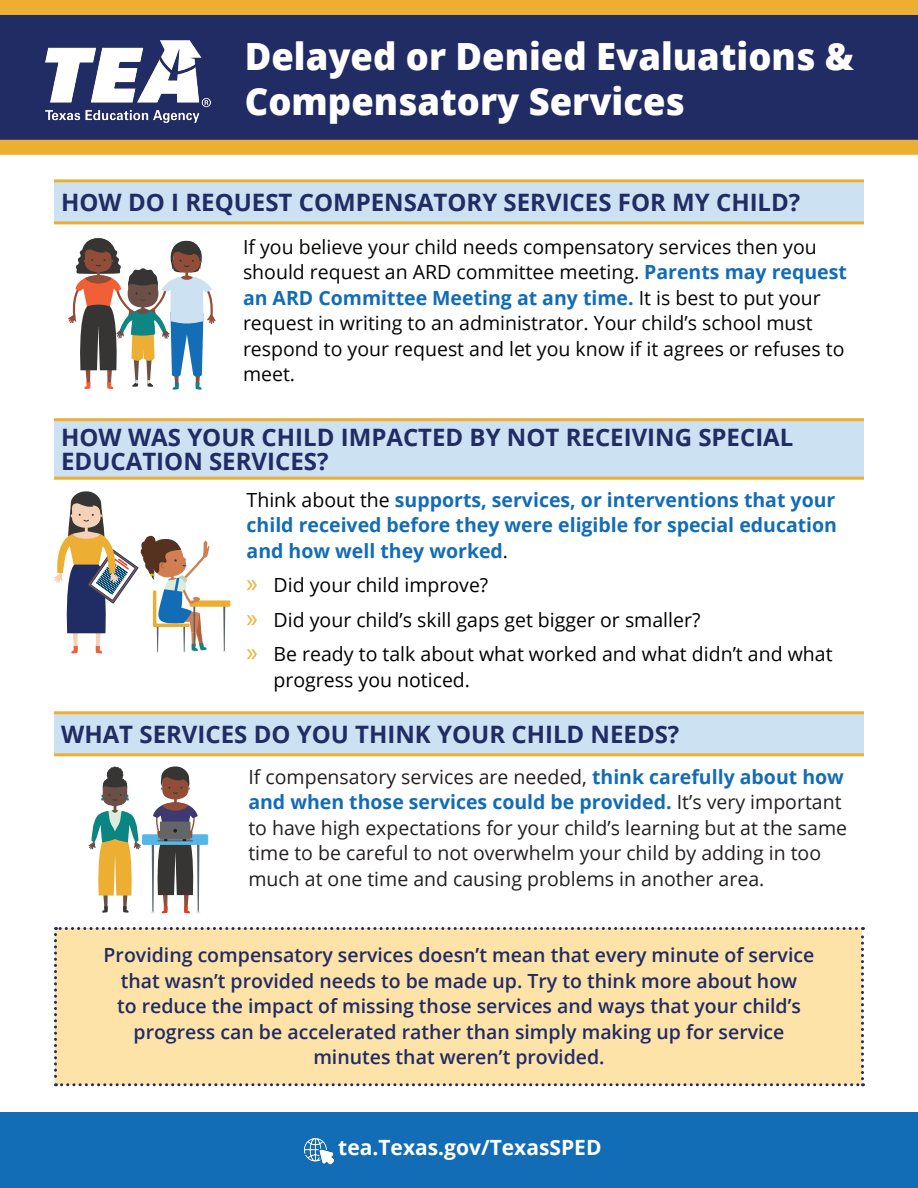
<style>
.page{position:relative;width:918px;height:1188px;background:#fff}
.page>*{position:absolute;margin:0;border:0;box-sizing:border-box;transform-origin:0 0}
.t1{font:800 37.5px/45px "Open Sans";color:#fff}
.t2{font:700 24px/24px "Open Sans";color:#212b64}
.t3{font:700 21px "Open Sans";color:#fff}
.t4{font:19.5px/25.5px "Open Sans";color:#040503}
.t5{font:600 19.5px/25.5px "Open Sans";color:#212b64;text-align:center}
.t6{font:19.5px/25.5px "Open Sans";color:#231f20}
.t7{font:19.5px/34.5px "Open Sans";color:#000}
.t8{font:700 19.5px/25.5px "Open Sans";color:#126cb6;text-align:justify}
.s1{font-weight:700;color:#126cb6}
.s2{font-weight:400;color:#000}
.s3{font-family:"Myriad Pro";font-size:27px;color:#ecaf32}
</style>
<div class="page">
<div style="left:54px;top:181px;width:810px;height:41px;background:#cce1f1"></div>
<hr style="left:54px;top:179px;width:810px;height:3px;background:#ecaf32">
<hr style="left:54px;top:221px;width:810px;height:3px;background:#ecaf32">
<div style="left:54px;top:927px;width:810px;height:159px;background:#fde3a7"></div>
<div style="left:54px;top:713px;width:810px;height:41px;background:#cce1f1"></div>
<hr style="left:54px;top:711px;width:810px;height:3px;background:#ecaf32">
<div style="left:54px;top:420px;width:810px;height:57px;background:#cce1f1"></div>
<hr style="left:54px;top:418px;width:810px;height:3px;background:#ecaf32">
<hr style="left:54px;top:753px;width:810px;height:3px;background:#ecaf32">
<hr style="left:54px;top:477px;width:810px;height:3px;background:#ecaf32">
<svg style="left:0;top:0;width:918px;height:155px;background:#4c4759"></svg>
<img style="left:45px;top:40px;width:166px;height:82px">
<svg style="left:68px;top:238px;width:148px;height:152px"></svg>
<div style="left:136px;top:308px;width:14px;height:6px;background:#6c4f47;border-radius:50%"></div>
<div style="left:190px;top:600px;width:40px;height:7px;background:#ebae31"></div>
<svg style="left:223px;top:607px;width:3px;height:45px"></svg>
<svg style="left:54px;top:491px;width:155px;height:163px"></svg>
<hr style="left:153px;top:590px;width:3px;height:37px;background:#ebae31;border-radius:2px">
<svg style="left:88px;top:767px;width:53px;height:146px"></svg>
<div style="left:143px;top:835px;width:65px;height:9px;background:#55b7e7"></div>
<div style="left:142px;top:835px;width:66px;height:9px;border:1px solid #55b7e7"></div>
<svg style="left:151px;top:766px;width:49px;height:147px"></svg>
<div style="left:0;top:1113px;width:918px;height:75px;background:#126cb6"></div>
<img style="left:304px;top:1138px;width:30px;height:27px">
<p class="t1" style="left:245px;top:32px;width:611px">Delayed or Denied Evaluations &amp;<br>Compensatory Services</p>
<p class="t2" style="left:61px;top:189px;width:741px">HOW DO I REQUEST COMPENSATORY SERVICES FOR MY CHILD?</p>
<p class="t4" style="left:243px;top:233px;width:605px">If you believe your child needs compensatory services then you should request an ARD committee meeting. <span class="s1">Parents may request an ARD Committee Meeting at any time.</span> It is best to put your request in writing to an administrator. Your child’s school must respond to your request and let you know if it agrees or refuses to meet.</p>
<h2 class="t2" style="left:61px;top:424px;width:734px">HOW WAS YOUR CHILD IMPACTED BY NOT RECEIVING SPECIAL<br>EDUCATION SERVICES?</h2>
<p class="t8" style="left:247px;top:487px;width:592px"><span class="s2">Think about the</span> supports, services, or interventions that your child received before they were eligible for special education and how well they worked<span class="s2">.</span></p>
<p class="t7" style="left:247px;top:568px;width:588px"><span class="s3">»</span> Did your child improve?<br><span class="s3">»</span> Did your child’s skill gaps get bigger or smaller?<br><span class="s3">»</span> Be ready to talk about what worked and what didn’t and what</p>
<p class="t7" style="left:274px;top:662px;width:198px">progress you noticed.</p>
<p class="t2" style="left:61px;top:721px;width:620px">WHAT SERVICES DO YOU THINK YOUR CHILD NEEDS?</p>
<p class="t6" style="left:248px;top:763px;width:600px">If compensatory services are needed, <span class="s1">think carefully about how and when those services could be provided.</span> It’s very important to have high expectations for your child’s learning but at the same time to be careful to not overwhelm your child by adding in too much at one time and causing problems in another area.</p>
<p class="t5" style="left:104px;top:942px;width:712px">Providing compensatory services doesn’t mean that every minute of service that wasn’t provided needs to be made up. Try to think more about how<br>to reduce the impact of missing those services and ways that your child’s progress can be accelerated rather than simply making up for service minutes that weren’t provided.</p>
<p class="t3" style="left:338px;top:1132px;width:265px">tea.Texas.gov/TexasSPED</p>
</div>
